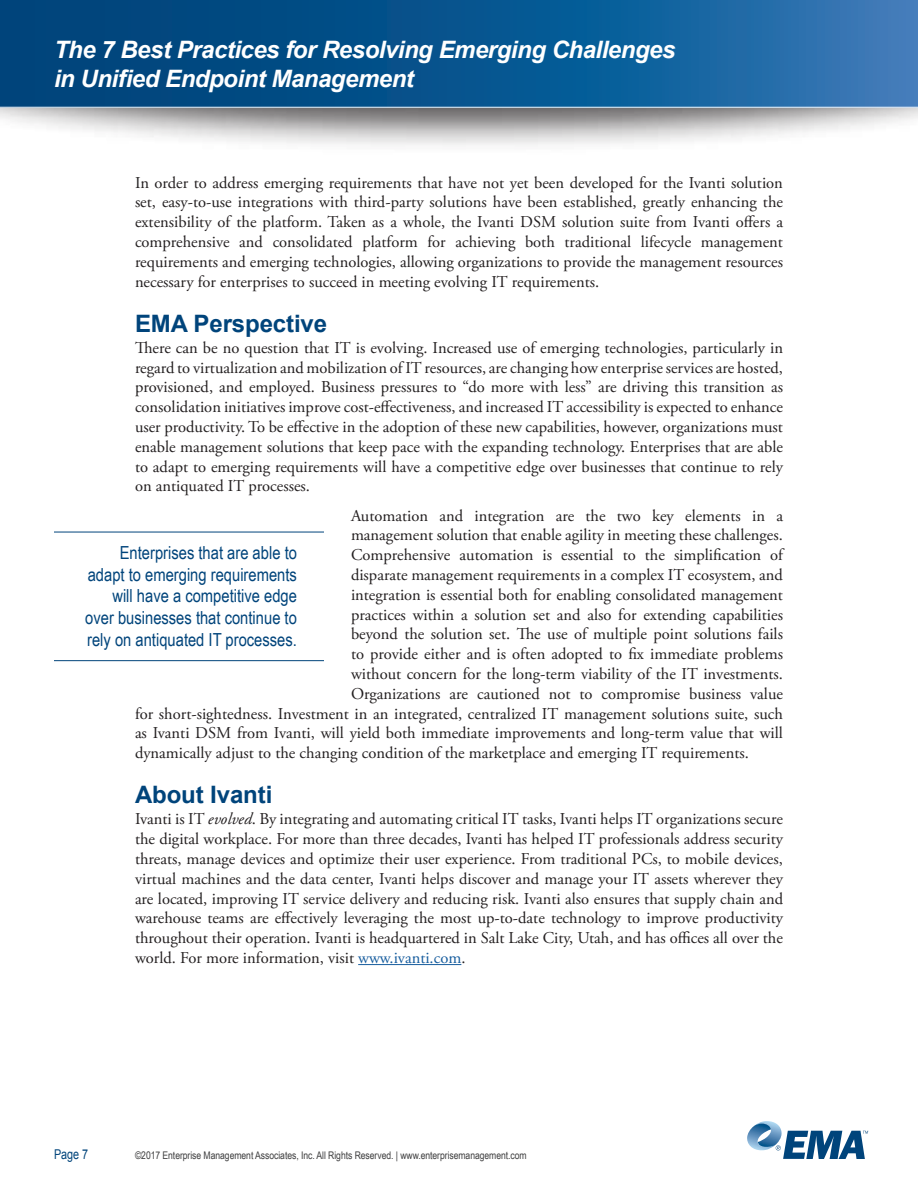
<style>
.page{position:relative;width:918px;height:1188px;background:#fff}
.page>*{position:absolute;margin:0;border:0;box-sizing:border-box;transform-origin:0 0}
.t1{font:italic 700 24px/28.8px "Arial";letter-spacing:-.02em;color:#fff}
.Heading_1{font:700 24px "Arial";letter-spacing:-.005em;color:#00447b}
.Pull_quote{font:18px/21.6px "Arial Narrow";color:#00447b;text-align:right}
.t2{font:16.5px/19.8px "Adobe Garamond Pro";color:#231f20;text-align:justify}
.t3{font:13.5px "Arial";color:#00447b;scale:.8 1}
.t4{font:10.5px "Arial Narrow";letter-spacing:-.005em;color:#3e3e3f}
.s1{font-style:italic}
.s2{color:#175d9e}
</style>
<div class="page">
<div style="left:0;top:0;width:918px;height:155px;background:#231f20;opacity:.75"></div>
<svg style="left:0;top:0;width:918px;height:108px;background:#105993"></svg>
<svg style="left:747px;top:1121px;width:121px;height:38px"></svg>
<hr style="left:358px;top:964px;width:103px;height:1px;background:#175d9e">
<hr style="left:54px;top:532px;width:270px;height:1px;background:#00447b">
<hr style="left:54px;top:660px;width:270px;height:1px;background:#00447b">
<h1 class="t1" style="left:54px;top:36px;width:623px">The 7 Best Practices for Resolving Emerging Challenges in Unified Endpoint Management</h1>
<p class="t2" style="left:135px;top:173px;width:650px">In order to address emerging requirements that have not yet been developed for the Ivanti solution set, easy-to-use integrations with third-party solutions have been established, greatly enhancing the extensibility of the platform. Taken as a whole, the Ivanti DSM solution suite from Ivanti offers a comprehensive and consolidated platform for achieving both traditional lifecycle management requirements and emerging technologies, allowing organizations to provide the management resources necessary for enterprises to succeed in meeting evolving IT requirements.</p>
<p class="Heading_1" style="left:135px;top:307px;width:194px">EMA Perspective</p>
<p class="t2" style="left:135px;top:338px;width:650px">There can be no question that IT is evolving. Increased use of emerging technologies, particularly in regard to virtualization and mobilization of IT resources, are changing how enterprise services are hosted, provisioned, and employed. Business pressures to “do more with less” are driving this transition as consolidation initiatives improve cost-effectiveness, and increased IT accessibility is expected to enhance user productivity. To be effective in the adoption of these new capabilities, however, organizations must enable management solutions that keep pace with the expanding technology. Enterprises that are able to adapt to emerging requirements will have a competitive edge over businesses that continue to rely on antiquated IT processes.</p>
<p class="t2" style="left:351px;top:506px;width:434px">Automation and integration are the two key elements in a</p>
<p class="t2" style="left:351px;top:526px;width:433px">management solution that enable agility in meeting these challenges.</p>
<p class="t2" style="left:351px;top:546px;width:433px">Comprehensive automation is essential to the simplification of</p>
<p class="t2" style="left:351px;top:565px;width:434px">disparate management requirements in a complex IT ecosystem, and</p>
<p class="t2" style="left:351px;top:585px;width:434px">integration is essential both for enabling consolidated management</p>
<p class="t2" style="left:351px;top:605px;width:434px">practices within a solution set and also for extending capabilities</p>
<p class="t2" style="left:351px;top:625px;width:434px">beyond the solution set. The use of multiple point solutions fails</p>
<p class="t2" style="left:351px;top:645px;width:434px">to provide either and is often adopted to fix immediate problems</p>
<p class="t2" style="left:351px;top:664px;width:433px">without concern for the long-term viability of the IT investments.</p>
<p class="t2" style="left:351px;top:684px;width:434px">Organizations are cautioned not to compromise business value</p>
<p class="t2" style="left:135px;top:704px;width:649px">for short-sightedness. Investment in an integrated, centralized IT management solutions suite, such</p>
<p class="t2" style="left:135px;top:724px;width:649px">as Ivanti DSM from Ivanti, will yield both immediate improvements and long-term value that will</p>
<p class="t2" style="left:135px;top:744px;width:615px">dynamically adjust to the changing condition of the marketplace and emerging IT requirements.</p>
<p class="Heading_1" style="left:135px;top:779px;width:139px">About Ivanti</p>
<p class="t2" style="left:135px;top:810px;width:650px">Ivanti is IT <span class="s1">evolved</span>. By integrating and automating critical IT tasks, Ivanti helps IT organizations secure the digital workplace. For more than three decades, Ivanti has helped IT professionals address security threats, manage devices and optimize their user experience. From traditional PCs, to mobile devices, virtual machines and the data center, Ivanti helps discover and manage your IT assets wherever they are located, improving IT service delivery and reducing risk. Ivanti also ensures that supply chain and warehouse teams are effectively leveraging the most up-to-date technology to improve productivity throughout their operation. Ivanti is headquartered in Salt Lake City, Utah, and has offices all over the world. For more information, visit <span class="s2">www.ivanti.com</span>.</p>
<p class="Pull_quote" style="left:85px;top:541px;width:213px">Enterprises that are able to adapt to emerging requirements will have a competitive edge over businesses that continue to rely on antiquated IT processes.</p>
<p class="t3" style="left:54px;top:1145px;width:44px">Page 7</p>
<p class="t4" style="left:135px;top:1147px;width:393px">©2017 Enterprise Management Associates, Inc. All Rights Reserved. | www.enterprisemanagement.com</p>
</div>
